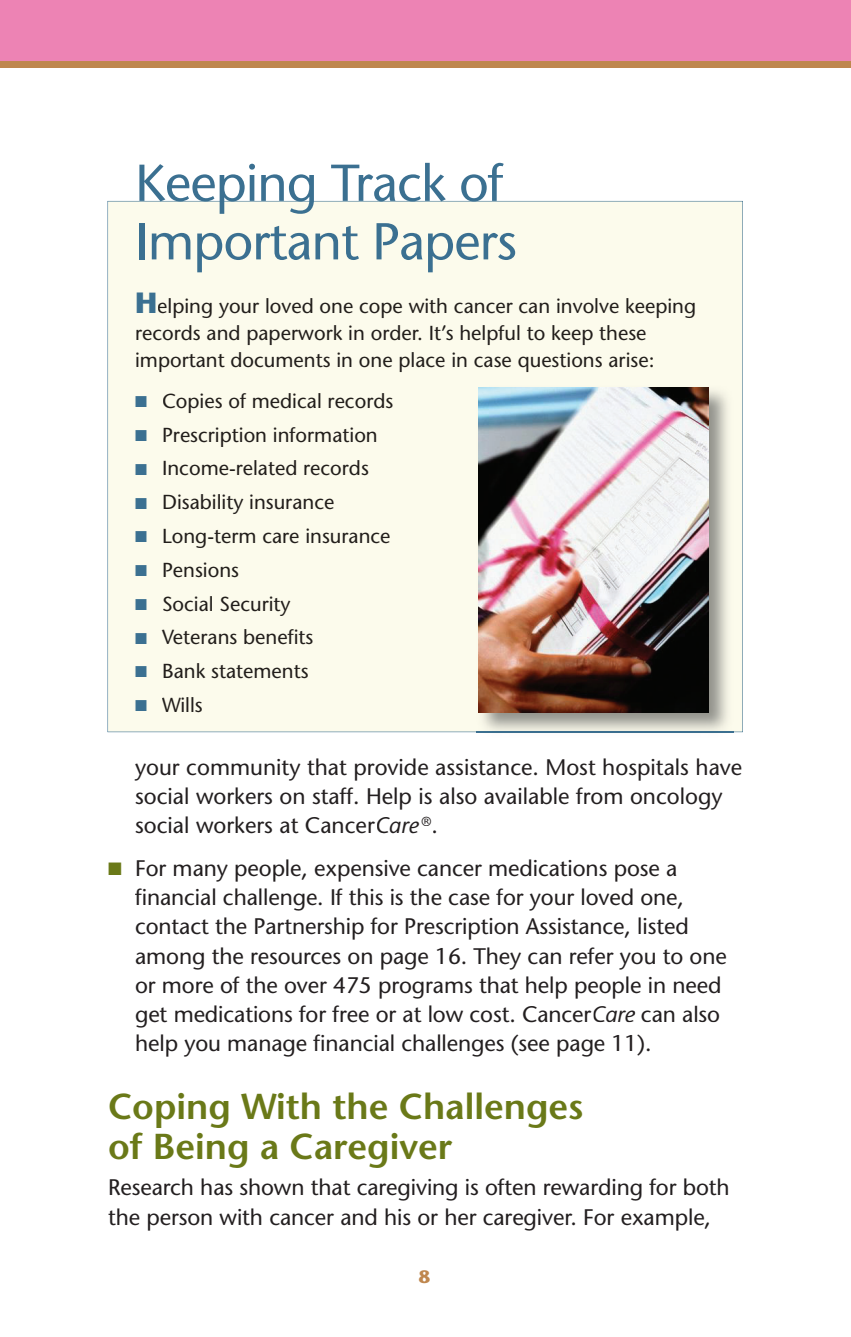
<style>
.page{position:relative;width:851px;height:1337px;background:#fff}
.page>*{position:absolute;margin:0;border:0;box-sizing:border-box;transform-origin:0 0}
.t1{font:51.75px/58.5px "Stone Sans";letter-spacing:-.015em;color:#3b7091}
.t2{font:600 36px/40.5px "Stone Sans";color:#6a7918}
.t3{font:22.5px/29.2px "Stone Sans";letter-spacing:-.005em;color:#231f20}
.t4{font:20.25px/27px "Stone Sans";color:#221e1b}
.t5{font:700 18px "Stone Sans";color:#bf874e}
.s1{font-weight:700;font-size:29.25px;color:#3b7091}
.s2{color:#3b7091}
.s3{font-style:italic}
.s4{color:#6a7918}
</style>
<div class="page">
<div style="left:0;top:0;width:850px;height:61px;background:#ed83b4"></div>
<div style="left:0;top:61px;width:850px;height:7px;background:#bf874e"></div>
<div style="left:107px;top:201px;width:636px;height:531px;background:#fcfbec"></div>
<div style="left:158px;top:298px;width:538px;height:20px;background:#fcfbec"></div>
<div style="left:137px;top:325px;width:509px;height:20px;background:#fcfbec"></div>
<div style="left:136px;top:352px;width:516px;height:20px;background:#fcfbec"></div>
<div style="left:163px;top:393px;width:229px;height:20px;background:#fcfbec"></div>
<div style="left:164px;top:427px;width:212px;height:20px;background:#fcfbec"></div>
<div style="left:164px;top:460px;width:204px;height:16px;background:#fcfbec"></div>
<div style="left:164px;top:494px;width:169px;height:20px;background:#fcfbec"></div>
<div style="left:164px;top:528px;width:226px;height:20px;background:#fcfbec"></div>
<div style="left:164px;top:562px;width:74px;height:15px;background:#fcfbec"></div>
<div style="left:163px;top:595px;width:127px;height:20px;background:#fcfbec"></div>
<div style="left:162px;top:629px;width:151px;height:15px;background:#fcfbec"></div>
<div style="left:164px;top:663px;width:144px;height:15px;background:#fcfbec"></div>
<div style="left:162px;top:697px;width:40px;height:15px;background:#fcfbec"></div>
<img style="left:476px;top:385px;width:257px;height:348px">
<img style="left:476px;top:731px;width:257px;height:1px">
<img style="left:479px;top:387px;width:229px;height:325px">
<h1 class="t1" style="left:135px;top:154px;width:383px">Keeping Track of<br>Important Papers</h1>
<p class="t4" style="left:135px;top:293px;width:562px"><span class="s1">H</span>elping your loved one cope with cancer can involve keeping records and paperwork in order. It’s helpful to keep these important documents in one place in case questions arise:</p>
<p class="t4" style="left:135px;top:387px;width:260px"><span class="s2">■</span> Copies of medical records</p>
<p class="t4" style="left:135px;top:421px;width:244px"><span class="s2">■</span> Prescription information</p>
<p class="t4" style="left:135px;top:455px;width:235px"><span class="s2">■</span> Income-related records</p>
<p class="t4" style="left:135px;top:489px;width:201px"><span class="s2">■</span> Disability insurance</p>
<p class="t4" style="left:135px;top:522px;width:257px"><span class="s2">■</span> Long-term care insurance</p>
<p class="t4" style="left:135px;top:556px;width:106px"><span class="s2">■</span> Pensions</p>
<p class="t4" style="left:135px;top:590px;width:157px"><span class="s2">■</span> Social Security</p>
<p class="t4" style="left:135px;top:624px;width:180px"><span class="s2">■</span> Veterans benefits</p>
<p class="t4" style="left:135px;top:657px;width:175px"><span class="s2">■</span> Bank statements</p>
<p class="t4" style="left:135px;top:691px;width:69px"><span class="s2">■</span> Wills</p>
<p class="t3" style="left:135px;top:752px;width:608px">your community that provide assistance. Most hospitals have social workers on staff. Help is also available from oncology social workers at Cancer<span class="s3">Care</span> <sup>®</sup>.</p>
<p class="t3" style="left:135px;top:853px;width:593px;text-indent:-27px"><span class="s4">■</span> For many people, expensive cancer medications pose a financial challenge. If this is the case for your loved one, contact the Partnership for Prescription Assistance, listed among the resources on page 16. They can refer you to one or more of the over 475 programs that help people in need get medications for free or at low cost. Cancer<span class="s3">Care</span> can also help you manage financial challenges (see page 11).</p>
<h2 class="t2" style="left:108px;top:1086px;width:477px">Coping With the Challenges of Being a Caregiver</h2>
<p class="t3" style="left:108px;top:1173px;width:623px">Research has shown that caregiving is often rewarding for both the person with cancer and his or her caregiver. For example,</p>
<p class="t5" style="left:418px;top:1265px;width:13px">8</p>
</div>
